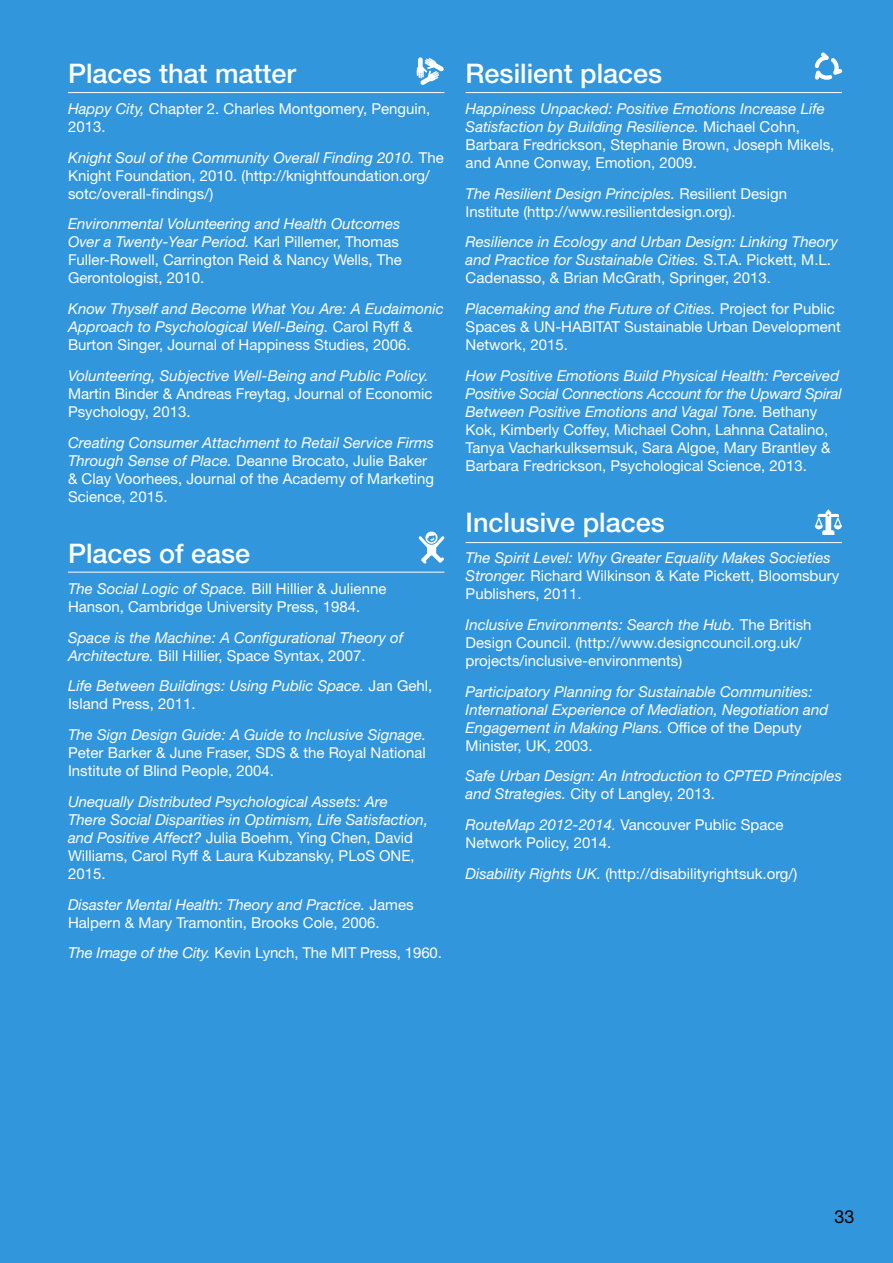
<style>
.page{position:relative;width:893px;height:1263px;background:#3296dc}
.page>*{position:absolute;margin:0;border:0;box-sizing:border-box;transform-origin:0 0}
.t1{font:500 27px "Helvetica Neue LT Std";color:#fff}
.t2{font:18px "Helvetica Neue LT Std";color:#000}
.t3{font:15px/18px "Helvetica Neue LT Std";color:#fff}
.t4{font:italic 15px/18px "Helvetica Neue LT Std";color:#fff}
.s1{font-style:italic}
.s2{font-style:normal}
</style>
<div class="page">
<hr style="left:68px;top:92px;width:376px;height:1px;background:#fff">
<hr style="left:68px;top:572px;width:376px;height:1px;background:#fff">
<hr style="left:466px;top:92px;width:376px;height:1px;background:#fff">
<hr style="left:466px;top:542px;width:376px;height:1px;background:#fff">
<svg style="left:815px;top:509px;width:27px;height:26px"></svg>
<svg style="left:815px;top:52px;width:27px;height:28px"></svg>
<svg style="left:419px;top:531px;width:26px;height:33px"></svg>
<svg style="left:417px;top:57px;width:27px;height:28px"></svg>
<h1 class="t1" style="left:68px;top:57px;width:230px">Places that matter</h1>
<p class="t3" style="left:68px;top:99px;width:364px"><span class="s1">Happy City,</span> Chapter 2. Charles Montgomery, Penguin,<br>2013.</p>
<p class="t3" style="left:68px;top:148px;width:377px"><span class="s1">Knight Soul of the Community Overall Finding 2010.</span> The<br>Knight Foundation, 2010. (http://knightfoundation.org/ sotc/overall-findings/)</p>
<p class="t3" style="left:68px;top:215px;width:335px"><span class="s1">Environmental Volunteering and Health Outcomes Over a Twenty-Year Period.</span> Karl Pillemer, Thomas Fuller-Rowell, Carrington Reid &amp; Nancy Wells, The Gerontologist, 2010.</p>
<p class="t4" style="left:68px;top:299px;width:377px">Know Thyself and Become What You Are: A Eudaimonic<br>Approach to Psychological Well-Being. <span class="s2">Carol Ryff &amp;<br>Burton Singer, Journal of Happiness Studies, 2006.</span></p>
<p class="t4" style="left:68px;top:366px;width:362px">Volunteering, Subjective Well-Being and Public Policy.</p>
<p class="t3" style="left:68px;top:384px;width:366px">Martin Binder &amp; Andreas Freytag, Journal of Economic<br>Psychology, 2013.</p>
<p class="t3" style="left:68px;top:433px;width:368px"><span class="s1">Creating Consumer Attachment to Retail Service Firms Through Sense of Place.</span> Deanne Brocato, Julie Baker &amp; Clay Voorhees, Journal of the Academy of Marketing Science, 2015.</p>
<h1 class="t1" style="left:68px;top:537px;width:184px">Places of ease</h1>
<p class="t3" style="left:68px;top:579px;width:320px"><span class="s1">The Social Logic of Space.</span> Bill Hillier &amp; Julienne<br>Hanson, Cambridge University Press, 1984.</p>
<p class="t4" style="left:68px;top:628px;width:337px">Space is the Machine: A Configurational Theory of<br>Architecture. <span class="s2">Bill Hillier, Space Syntax, 2007.</span></p>
<p class="t4" style="left:68px;top:677px;width:366px">Life Between Buildings: Using Public Space. <span class="s2">Jan Gehl,<br>Island Press, 2011.</span></p>
<p class="t4" style="left:68px;top:726px;width:360px">The Sign Design Guide: A Guide to Inclusive Signage.</p>
<p class="t3" style="left:68px;top:744px;width:359px">Peter Barker &amp; June Fraser, SDS &amp; the Royal National<br>Institute of Blind People, 2004.</p>
<p class="t4" style="left:68px;top:792px;width:362px">Unequally Distributed Psychological Assets: Are There Social Disparities in Optimism, Life Satisfaction, and Positive Affect? <span class="s2">Julia Boehm, Ying Chen, David Williams, Carol Ryff &amp; Laura Kubzansky, PLoS ONE, 2015.</span></p>
<p class="t3" style="left:68px;top:895px;width:347px"><span class="s1">Disaster Mental Health: Theory and Practice.</span> James<br>Halpern &amp; Mary Tramontin, Brooks Cole, 2006.</p>
<p class="t3" style="left:68px;top:944px;width:375px"><span class="s1">The Image of the City.</span> Kevin Lynch, The MIT Press, 1960.</p>
<h1 class="t1" style="left:466px;top:57px;width:198px">Resilient places</h1>
<p class="t3" style="left:466px;top:99px;width:370px"><span class="s1">Happiness Unpacked: Positive Emotions Increase Life Satisfaction by Building Resilience.</span> Michael Cohn, Barbara Fredrickson, Stephanie Brown, Joseph Mikels, and Anne Conway, Emotion, 2009.</p>
<p class="t3" style="left:466px;top:184px;width:323px"><span class="s1">The Resilient Design Principles.</span> Resilient Design<br>Institute (http://www.resilientdesign.org).</p>
<p class="t4" style="left:466px;top:233px;width:374px">Resilience in Ecology and Urban Design: Linking Theory and Practice for Sustainable Cities. <span class="s2">S.T.A. Pickett, M.L.<br>Cadenasso, &amp; Brian McGrath, Springer, 2013.</span></p>
<p class="t3" style="left:466px;top:300px;width:377px"><span class="s1">Placemaking and the Future of Cities.</span> Project for Public<br>Spaces &amp; UN-HABITAT Sustainable Urban Development<br>Network, 2015.</p>
<p class="t3" style="left:466px;top:366px;width:378px"><span class="s1">How Positive Emotions Build Physical Health: Perceived Positive Social Connections Account for the Upward Spiral Between Positive Emotions and Vagal Tone.</span> Bethany Kok, Kimberly Coffey, Michael Cohn, Lahnna Catalino, Tanya Vacharkulksemsuk, Sara Algoe, Mary Brantley &amp; Barbara Fredrickson, Psychological Science, 2013.</p>
<h1 class="t1" style="left:466px;top:507px;width:201px">Inclusive places</h1>
<p class="t4" style="left:466px;top:549px;width:375px">The Spirit Level: Why Greater Equality Makes Societies<br>Stronger. <span class="s2">Richard Wilkinson &amp; Kate Pickett, Bloomsbury<br>Publishers, 2011.</span></p>
<p class="t3" style="left:466px;top:615px;width:347px"><span class="s1">Inclusive Environments: Search the Hub.</span> The British<br>Design Council. (http://www.designcouncil.org.uk/ projects/inclusive-environments)</p>
<p class="t4" style="left:466px;top:682px;width:364px">Participatory Planning for Sustainable Communities:<br>International Experience of Mediation, Negotiation and Engagement in Making Plans. <span class="s2">Office of the Deputy Minister, UK, 2003.</span></p>
<p class="t4" style="left:466px;top:767px;width:378px">Safe Urban Design: An Introduction to CPTED Principles and Strategies. <span class="s2">City of Langley, 2013.</span></p>
<p class="t3" style="left:466px;top:816px;width:319px"><span class="s1">RouteMap 2012-2014.</span> Vancouver Public Space<br>Network Policy, 2014.</p>
<p class="t3" style="left:466px;top:864px;width:333px"><span class="s1">Disability Rights UK.</span> (http://disabilityrightsuk.org/)</p>
<p class="t2" style="left:834px;top:1205px;width:22px">33</p>
</div>
